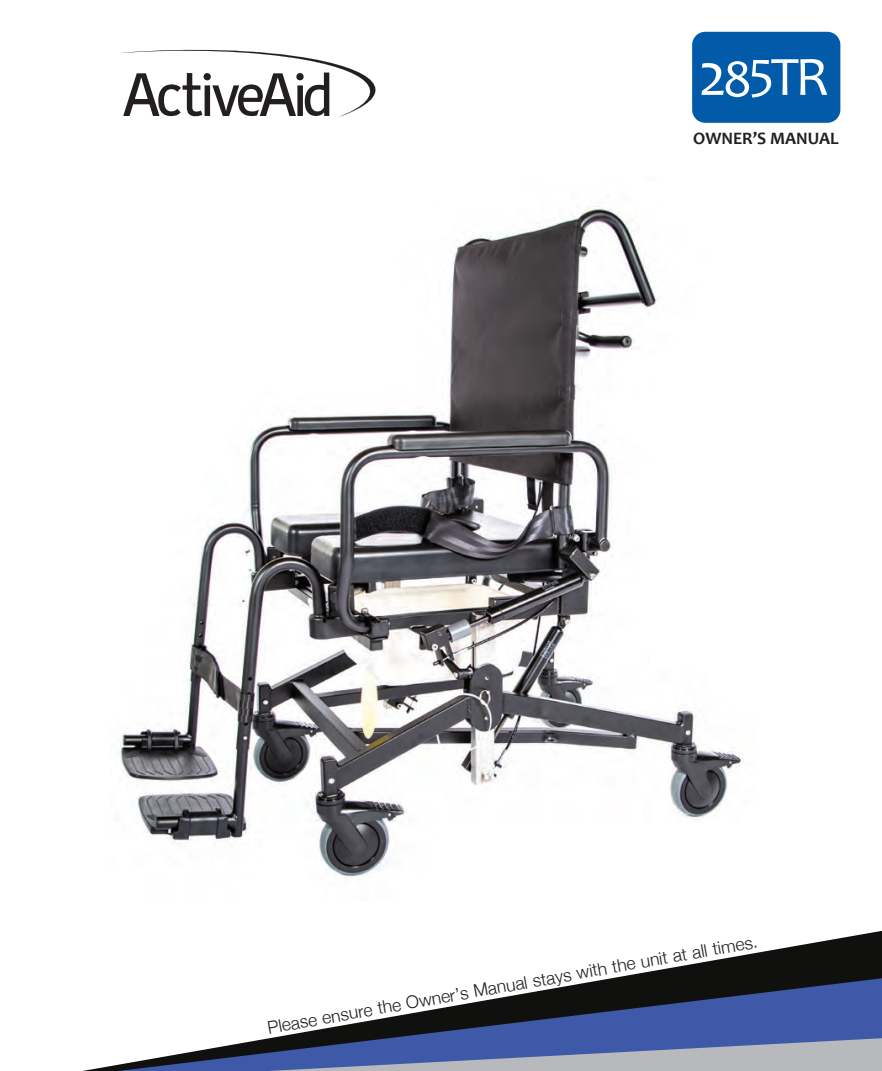
<style>
.page{position:relative;width:882px;height:1071px;background:#fff}
.page>*{position:absolute;margin:0;border:0;box-sizing:border-box;transform-origin:0 0}
.t1{font:56px "Candara";color:#fff}
.t2{font:300 17.5px "Helvetica Neue";color:#231f20}
.t3{font:700 17.5px "Candara";color:#231f20}
.s1{font-size:61.25px}
.s2{font-size:53.2px}
.s3{font-size:54.07px}
</style>
<div class="page">
<div style="left:690px;top:29px;width:153px;height:96px;background:#015ba9;border-radius:16px"></div>
<div style="left:687px;top:27px;width:159px;height:101px;border:5px solid #fff;border-radius:16px"></div>
<svg style="left:83px;top:931px;width:799px;height:140px"></svg>
<svg style="left:119px;top:978px;width:763px;height:93px"></svg>
<svg style="left:269px;top:1038px;width:613px;height:33px"></svg>
<svg style="left:122px;top:50px;width:253px;height:67px"></svg>
<img style="left:118px;top:206px;width:625px;height:672px">
<h1 class="t1" style="left:698px;top:42px;width:132px"><span class="s1">2</span><span class="s2">8</span><span class="s3">5</span>TR</h1>
<p class="t3" style="left:693px;top:128px;width:147px">OWNER’S MANUAL</p>
<p class="t2" style="left:265px;top:1014px;width:499px;rotate:-10deg">Please ensure the Owner’s Manual stays with the unit at all times.</p>
</div>
